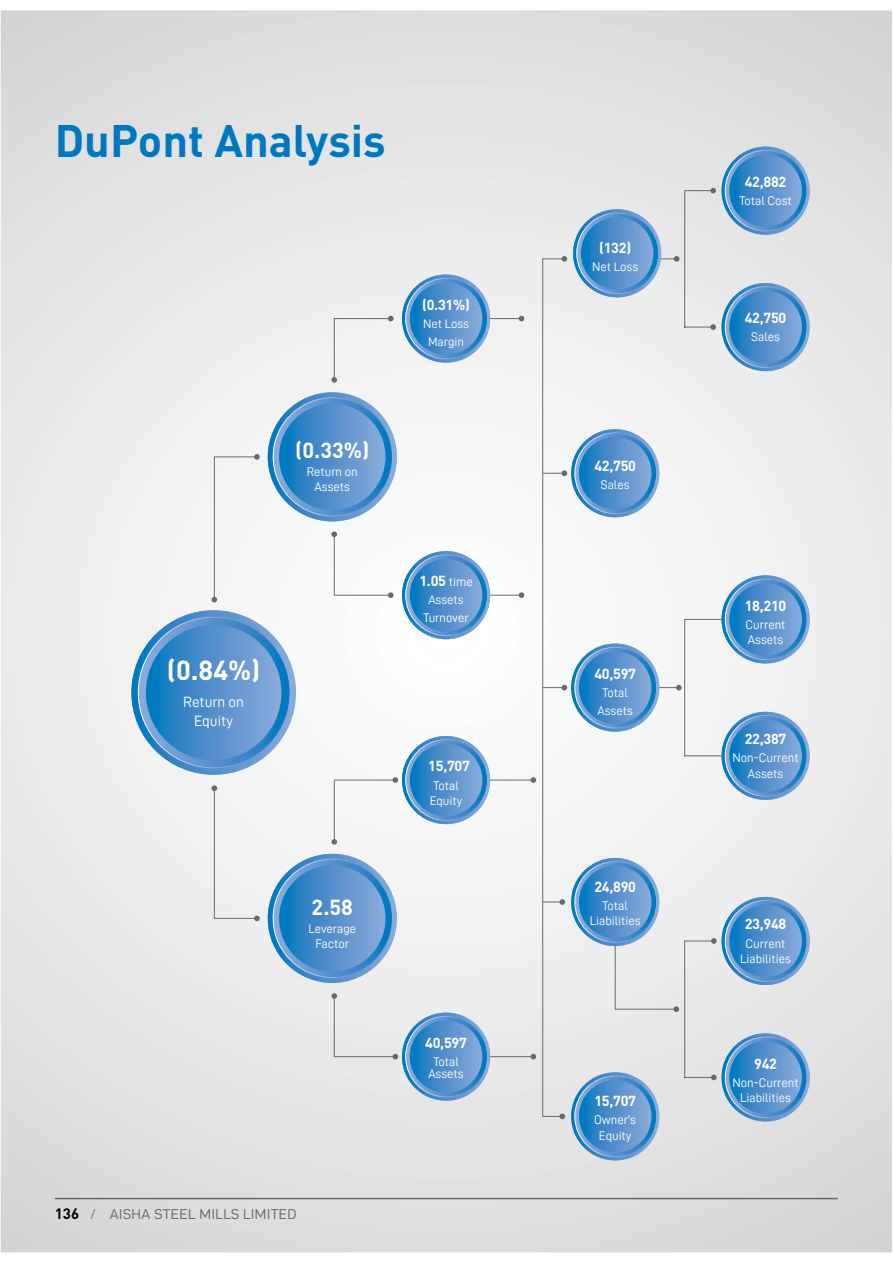
<style>
.page{position:relative;width:893px;height:1263px;background:#fff}
.page>*{position:absolute;margin:0;border:0;box-sizing:border-box;transform-origin:0 0}
.t1{font:700 45px "DIN";color:#0078bf}
.t2{font:700 27.3px "DIN";color:#fff}
.t3{font:700 21.6px "DIN";color:#fff}
.t4{font:15px "Pero";color:#67696b}
.t5{font:15px/18.1px "D DIN";color:#fff;text-align:center}
.t6{font:700 14.4px "DIN";letter-spacing:-.02em;color:#fff}
.t7{font:12.6px/15.1px "D DIN";color:#fff;text-align:center}
.s1{font-family:"DIN";font-weight:700;color:#050505}
.s2{font-family:"D DIN";font-weight:400;font-size:12.6px}
</style>
<div class="page">
<img style="left:1px;top:10px;width:418px;height:972px">
<img style="left:419px;top:10px;width:420px;height:972px">
<img style="left:1px;top:982px;width:839px;height:270px">
<div style="left:684px;top:941px;width:30px;height:137px;border:1px solid #67696b"></div>
<svg style="left:711px;top:938px;width:6px;height:6px"></svg>
<svg style="left:711px;top:1075px;width:6px;height:5px"></svg>
<svg style="left:543px;top:899px;width:22px;height:6px"></svg>
<hr style="left:615px;top:1009px;width:61px;height:1px;background:#67696b">
<svg style="left:673px;top:1006px;width:6px;height:6px"></svg>
<hr style="left:615px;top:902px;width:1px;height:107px;background:#67696b">
<svg style="left:543px;top:1114px;width:22px;height:5px"></svg>
<svg style="left:543px;top:470px;width:24px;height:6px"></svg>
<svg style="left:543px;top:256px;width:24px;height:6px"></svg>
<svg style="left:543px;top:685px;width:24px;height:5px"></svg>
<div style="left:657px;top:619px;width:92px;height:138px;background:#f4f4f4"></div>
<div style="left:684px;top:190px;width:30px;height:138px;border:1px solid #67696b"></div>
<svg style="left:710px;top:188px;width:6px;height:5px"></svg>
<svg style="left:710px;top:324px;width:6px;height:6px"></svg>
<svg style="left:660px;top:256px;width:19px;height:6px"></svg>
<div style="left:331px;top:993px;width:67px;height:66px;background:#ebecec"></div>
<div style="left:331px;top:777px;width:67px;height:68px;background:#f6f6f6"></div>
<hr style="left:445px;top:1056px;width:88px;height:1px;background:#67696b">
<svg style="left:530px;top:1054px;width:6px;height:5px"></svg>
<hr style="left:445px;top:780px;width:88px;height:1px;background:#67696b">
<svg style="left:530px;top:777px;width:6px;height:6px"></svg>
<svg style="left:331px;top:531px;width:63px;height:67px"></svg>
<div style="left:331px;top:316px;width:63px;height:67px;background:#f1f2f2"></div>
<hr style="left:479px;top:595px;width:43px;height:1px;background:#67696b">
<svg style="left:519px;top:592px;width:5px;height:6px"></svg>
<hr style="left:479px;top:318px;width:43px;height:1px;background:#67696b">
<svg style="left:519px;top:316px;width:5px;height:5px"></svg>
<div style="left:211px;top:785px;width:49px;height:136px;background:#f1f2f2"></div>
<div style="left:211px;top:454px;width:49px;height:148px;background:#f5f5f5"></div>
<svg style="left:721px;top:147px;width:89px;height:88px"></svg>
<svg style="left:725px;top:150px;width:81px;height:81px"></svg>
<div style="left:725px;top:150px;width:81px;height:81px;border:1px solid #fff;border-radius:50%"></div>
<svg style="left:729px;top:154px;width:73px;height:73px"></svg>
<hr style="left:542px;top:259px;width:1px;height:857px;background:#67696b">
<svg style="left:573px;top:209px;width:88px;height:88px"></svg>
<svg style="left:577px;top:213px;width:80px;height:81px"></svg>
<div style="left:576px;top:213px;width:82px;height:81px;border:1px solid #fff;border-radius:50%"></div>
<svg style="left:581px;top:217px;width:72px;height:73px"></svg>
<svg style="left:571px;top:429px;width:88px;height:88px"></svg>
<svg style="left:575px;top:433px;width:80px;height:81px"></svg>
<div style="left:574px;top:433px;width:82px;height:81px;border:1px solid #fff;border-radius:50%"></div>
<svg style="left:579px;top:437px;width:72px;height:73px"></svg>
<svg style="left:571px;top:644px;width:88px;height:88px"></svg>
<svg style="left:575px;top:647px;width:80px;height:81px"></svg>
<div style="left:574px;top:647px;width:82px;height:81px;border:1px solid #fff;border-radius:50%"></div>
<svg style="left:579px;top:651px;width:72px;height:73px"></svg>
<svg style="left:721px;top:575px;width:89px;height:88px"></svg>
<svg style="left:725px;top:579px;width:81px;height:81px"></svg>
<div style="left:725px;top:579px;width:81px;height:81px;border:1px solid #fff;border-radius:50%"></div>
<svg style="left:729px;top:583px;width:73px;height:73px"></svg>
<svg style="left:721px;top:712px;width:89px;height:88px"></svg>
<svg style="left:725px;top:715px;width:81px;height:81px"></svg>
<div style="left:725px;top:715px;width:81px;height:82px;border:1px solid #fff;border-radius:50%"></div>
<svg style="left:729px;top:720px;width:73px;height:72px"></svg>
<svg style="left:721px;top:897px;width:89px;height:88px"></svg>
<svg style="left:725px;top:901px;width:81px;height:80px"></svg>
<div style="left:725px;top:900px;width:81px;height:82px;border:1px solid #fff;border-radius:50%"></div>
<svg style="left:729px;top:905px;width:73px;height:72px"></svg>
<svg style="left:721px;top:1033px;width:89px;height:88px"></svg>
<svg style="left:725px;top:1037px;width:81px;height:81px"></svg>
<div style="left:725px;top:1037px;width:81px;height:81px;border:1px solid #fff;border-radius:50%"></div>
<svg style="left:729px;top:1041px;width:73px;height:73px"></svg>
<svg style="left:571px;top:1072px;width:88px;height:88px"></svg>
<svg style="left:575px;top:1076px;width:80px;height:81px"></svg>
<div style="left:574px;top:1076px;width:82px;height:81px;border:1px solid #fff;border-radius:50%"></div>
<svg style="left:579px;top:1080px;width:72px;height:73px"></svg>
<svg style="left:402px;top:1013px;width:88px;height:88px"></svg>
<svg style="left:406px;top:1016px;width:80px;height:81px"></svg>
<div style="left:405px;top:1016px;width:82px;height:81px;border:1px solid #fff;border-radius:50%"></div>
<svg style="left:410px;top:1020px;width:72px;height:73px"></svg>
<svg style="left:268px;top:854px;width:129px;height:129px"></svg>
<svg style="left:273px;top:859px;width:118px;height:118px"></svg>
<svg style="left:279px;top:865px;width:106px;height:107px"></svg>
<svg style="left:268px;top:392px;width:129px;height:129px"></svg>
<svg style="left:273px;top:398px;width:118px;height:118px"></svg>
<svg style="left:279px;top:404px;width:106px;height:106px"></svg>
<svg style="left:131px;top:610px;width:165px;height:165px"></svg>
<svg style="left:138px;top:617px;width:151px;height:151px"></svg>
<svg style="left:146px;top:625px;width:135px;height:135px"></svg>
<svg style="left:571px;top:858px;width:88px;height:88px"></svg>
<svg style="left:575px;top:862px;width:80px;height:80px"></svg>
<div style="left:574px;top:861px;width:82px;height:82px;border:1px solid #fff;border-radius:50%"></div>
<svg style="left:579px;top:866px;width:72px;height:72px"></svg>
<svg style="left:402px;top:736px;width:88px;height:88px"></svg>
<svg style="left:406px;top:740px;width:80px;height:80px"></svg>
<div style="left:405px;top:739px;width:82px;height:82px;border:1px solid #fff;border-radius:50%"></div>
<svg style="left:410px;top:744px;width:72px;height:72px"></svg>
<svg style="left:402px;top:551px;width:88px;height:88px"></svg>
<svg style="left:406px;top:555px;width:80px;height:81px"></svg>
<div style="left:405px;top:554px;width:82px;height:82px;border:1px solid #fff;border-radius:50%"></div>
<svg style="left:410px;top:559px;width:72px;height:72px"></svg>
<svg style="left:402px;top:275px;width:88px;height:88px"></svg>
<svg style="left:406px;top:278px;width:80px;height:81px"></svg>
<div style="left:405px;top:278px;width:82px;height:81px;border:1px solid #fff;border-radius:50%"></div>
<svg style="left:410px;top:282px;width:72px;height:73px"></svg>
<svg style="left:721px;top:283px;width:89px;height:88px"></svg>
<svg style="left:725px;top:287px;width:81px;height:80px"></svg>
<div style="left:725px;top:286px;width:81px;height:82px;border:1px solid #fff;border-radius:50%"></div>
<svg style="left:729px;top:291px;width:73px;height:72px"></svg>
<hr style="left:55px;top:1198px;width:783px;height:1px;background:#67696b">
<h1 class="t1" style="left:55px;top:115px;width:333px">DuPont Analysis</h1>
<h3 class="t3" style="left:295px;top:438px;width:76px">(0.33%)</h3>
<p class="t7" style="left:307px;top:464px;width:53px">Return on<br>Assets</p>
<h2 class="t2" style="left:167px;top:655px;width:95px">(0.84%)</h2>
<p class="t5" style="left:183px;top:693px;width:62px">Return on<br>Equity</p>
<h3 class="t3" style="left:312px;top:894px;width:43px">2.58</h3>
<p class="t7" style="left:308px;top:921px;width:49px">Leverage<br>Factor</p>
<p class="t4" style="left:55px;top:1205px;width:244px"><span class="s1">136</span> / AISHA STEEL MILLS LIMITED</p>
<p class="t6" style="left:422px;top:297px;width:49px">(0.31%)</p>
<p class="t7" style="left:423px;top:315px;width:48px;line-height:18.1px">Net Loss<br>Margin</p>
<p class="t6" style="left:419px;top:573px;width:55px">1.05 <span class="s2">time</span></p>
<p class="t7" style="left:423px;top:591px;width:47px;line-height:18.1px">Assets<br>Turnover</p>
<p class="t6" style="left:428px;top:758px;width:43px">15,707</p>
<p class="t7" style="left:430px;top:778px;width:34px;text-align:left">Total<br>Equity</p>
<p class="t6" style="left:425px;top:1034px;width:43px">40,597</p>
<p class="t7" style="left:428px;top:1056px;width:37px;line-height:12.1px">Total<br>Assets</p>
<p class="t6" style="left:599px;top:240px;width:33px">(132)</p>
<p class="t7" style="left:592px;top:260px;width:48px">Net Loss</p>
<p class="t6" style="left:594px;top:457px;width:43px">42,750</p>
<p class="t7" style="left:601px;top:477px;width:30px">Sales</p>
<p class="t6" style="left:594px;top:666px;width:43px">40,597</p>
<p class="t7" style="left:597px;top:684px;width:37px;line-height:18.1px">Total<br>Assets</p>
<p class="t6" style="left:594px;top:879px;width:43px">24,890</p>
<p class="t7" style="left:590px;top:898px;width:52px">Total<br>Liabilities</p>
<p class="t6" style="left:594px;top:1093px;width:43px">15,707</p>
<p class="t7" style="left:594px;top:1113px;width:43px">Owner’s<br>Equity</p>
<p class="t6" style="left:745px;top:173px;width:43px">42,882</p>
<p class="t7" style="left:739px;top:193px;width:54px">Total Cost</p>
<p class="t6" style="left:745px;top:310px;width:43px">42,750</p>
<p class="t7" style="left:751px;top:329px;width:30px">Sales</p>
<p class="t6" style="left:745px;top:597px;width:43px">18,210</p>
<p class="t7" style="left:745px;top:617px;width:41px;text-align:left">Current<br>Assets</p>
<p class="t6" style="left:745px;top:731px;width:43px">22,387</p>
<p class="t7" style="left:732px;top:751px;width:68px">Non-Current<br>Assets</p>
<p class="t6" style="left:745px;top:916px;width:43px">23,948</p>
<p class="t7" style="left:740px;top:936px;width:52px">Current<br>Liabilities</p>
<p class="t6" style="left:754px;top:1055px;width:24px">942</p>
<p class="t7" style="left:732px;top:1075px;width:68px">Non-Current<br>Liabilities</p>
</div>
